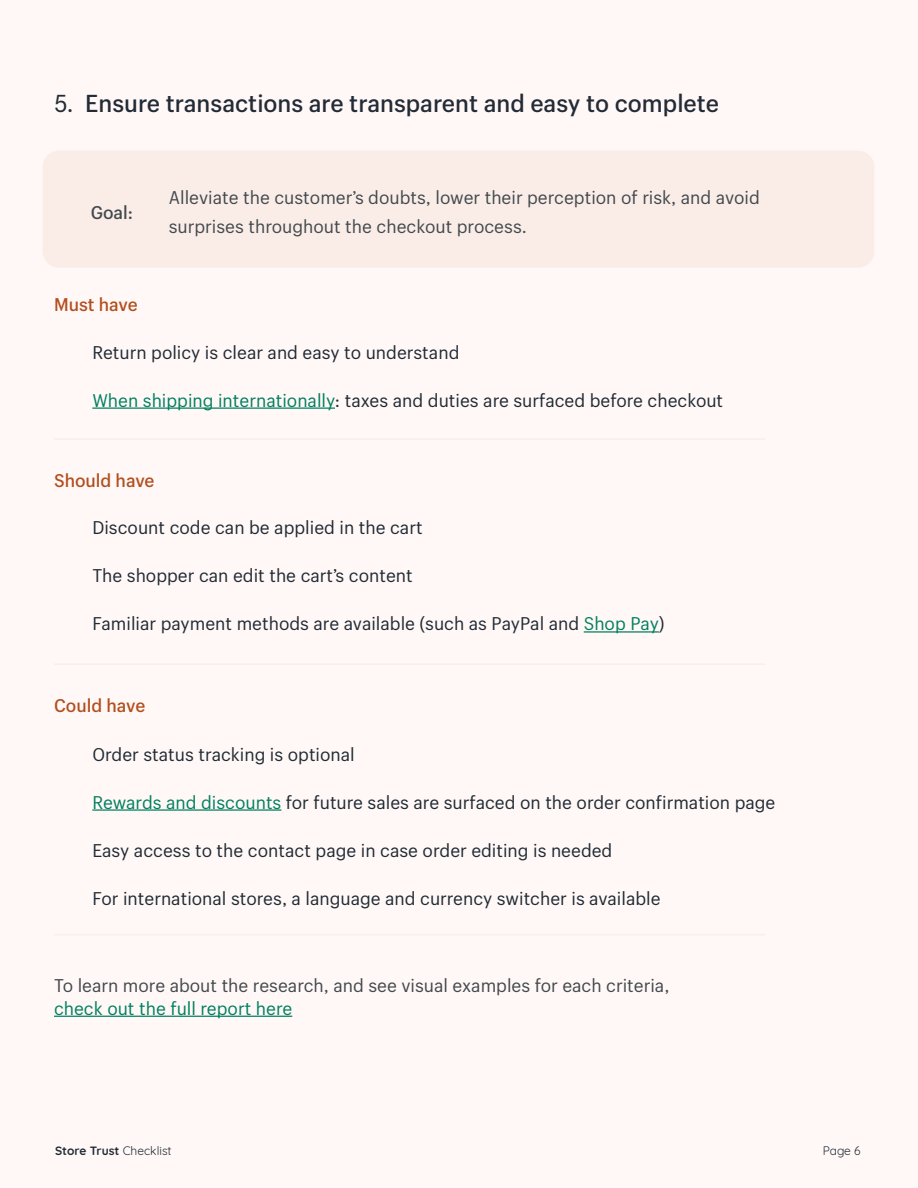
<style>
.page{position:relative;width:918px;height:1188px;background:#fff8f6}
.page>*{position:absolute;margin:0;border:0;box-sizing:border-box;transform-origin:0 0}
.t1{font:500 24px "Shopify Sans";color:#222b36}
.t2{font:18px "Shopify Sans";color:#212b35}
.t3{font:18px/28.5px "Shopify Sans";color:#43494e}
.t4{font:500 18px "Shopify Sans";color:#b24f1f}
.t5{font:18px "Shopify Sans";color:#008060}
.t6{font:500 18px "Shopify Sans";color:#43494e}
.t7{font:700 12px "Quicksand";color:#212b35}
.t8{font:12px "Quicksand";color:#212b35}
.s1{font-weight:400}
.s2{color:#008060}
</style>
<div class="page">
<div style="left:42px;top:150px;width:833px;height:118px;background:#faede7;border-radius:17px"></div>
<div style="left:41px;top:149px;width:835px;height:120px;border:2px solid #fff8f6;border-radius:17px"></div>
<hr style="left:92px;top:407px;width:243px;height:2px;background:#008060">
<hr style="left:584px;top:631px;width:75px;height:2px;background:#008060">
<hr style="left:92px;top:809px;width:189px;height:2px;background:#008060">
<hr style="left:54px;top:438px;width:711px;height:2px;background:#f9eee9">
<hr style="left:54px;top:934px;width:711px;height:1px;background:#f9eee9">
<hr style="left:54px;top:663px;width:711px;height:2px;background:#f9eee9">
<hr style="left:54px;top:1016px;width:238px;height:1px;background:#008060">
<h1 class="t1" style="left:54px;top:85px;width:667px"><span class="s1">5.</span> Ensure transactions are transparent and easy to complete</h1>
<p class="t6" style="left:91px;top:199px;width:44px">Goal:</p>
<p class="t4" style="left:54px;top:291px;width:85px">Must have</p>
<p class="t3" style="left:169px;top:182px;width:592px">Alleviate the customer’s doubts, lower their perception of risk, and avoid surprises throughout the checkout process.</p>
<p class="t2" style="left:92px;top:339px;width:369px">Return policy is clear and easy to understand</p>
<p class="t2" style="left:92px;top:387px;width:632px"><span class="s2">When shipping internationally</span>: taxes and duties are surfaced before checkout</p>
<p class="t4" style="left:54px;top:467px;width:102px">Should have</p>
<p class="t2" style="left:92px;top:515px;width:332px">Discount code can be applied in the cart</p>
<p class="t2" style="left:92px;top:563px;width:322px">The shopper can edit the cart’s content</p>
<p class="t2" style="left:92px;top:611px;width:574px">Familiar payment methods are available (such as PayPal and <span class="s2">Shop Pay</span>)</p>
<p class="t4" style="left:54px;top:692px;width:93px">Could have</p>
<p class="t2" style="left:92px;top:741px;width:264px">Order status tracking is optional</p>
<p class="t2" style="left:92px;top:789px;width:685px"><span class="s2">Rewards and discounts</span> for future sales are surfaced on the order confirmation page</p>
<p class="t2" style="left:92px;top:837px;width:522px">Easy access to the contact page in case order editing is needed</p>
<p class="t2" style="left:92px;top:885px;width:570px">For international stores, a language and currency switcher is available</p>
<p class="t3" style="left:54px;top:970px;width:617px">To learn more about the research, and see visual examples for each criteria,</p>
<p class="t5" style="left:54px;top:995px;width:240px">check out the full report here</p>
<p class="t7" style="left:55px;top:1141px;width:118px">Store Trust <span class="s1">Checklist</span></p>
<p class="t8" style="left:823px;top:1142px;width:39px">Page 6</p>
</div>
